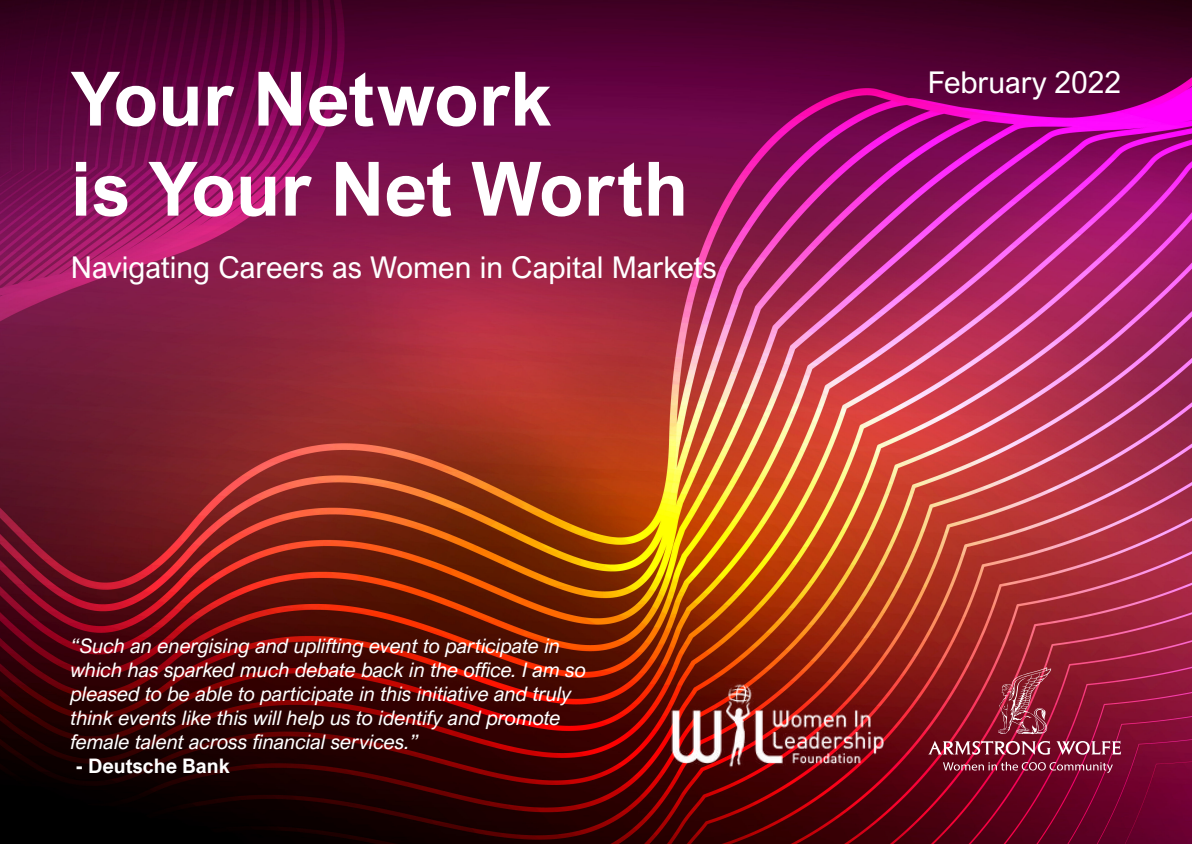
<style>
.page{position:relative;width:1192px;height:844px;background:#fff}
.page>*{position:absolute;margin:0;border:0;box-sizing:border-box;transform-origin:0 0}
.t1{font:700 75px/90px "Arial Nova";color:#fff}
.t2{font:30px "Arial Nova";color:#fff}
.t3{font:italic 20px/24px "Arial Nova";color:#fff}
.t4{font:700 20px "Arial Nova";color:#fff}
</style>
<div class="page">
<img style="left:0;top:0;width:1192px;height:843px">
<svg style="left:928px;top:740px;width:193px;height:14px"></svg>
<svg style="left:998px;top:667px;width:53px;height:67px"></svg>
<svg style="left:943px;top:761px;width:170px;height:11px"></svg>
<img style="left:666px;top:678px;width:217px;height:94px">
<h1 class="t1" style="left:71px;top:60px;width:619px">Your Network<br>is Your Net Worth</h1>
<h2 class="t2" style="left:928px;top:69px;width:195px">February 2022</h2>
<h2 class="t2" style="left:71px;top:254px;width:647px">Navigating Careers as Women in Capital Markets</h2>
<p class="t3" style="left:71px;top:634px;width:517px">“Such an energising and uplifting event to participate in which has sparked much debate back in the office. I am so pleased to be able to participate in this initiative and truly think events like this will help us to identify and promote female talent across financial services.”</p>
<p class="t4" style="left:76px;top:757px;width:156px">- Deutsche Bank</p>
</div>
